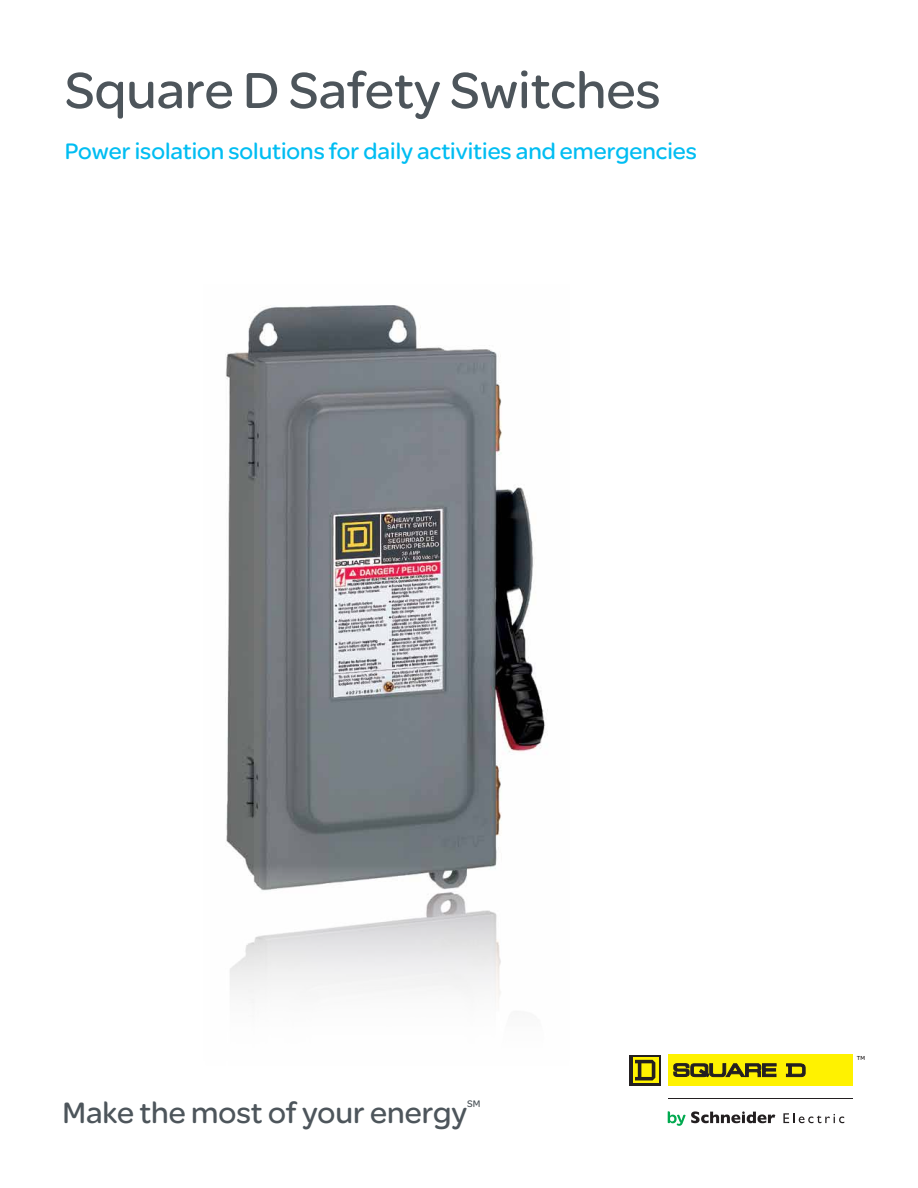
<style>
.page{position:relative;width:918px;height:1188px;background:#fff}
.page>*{position:absolute;margin:0;border:0;box-sizing:border-box;transform-origin:0 0}
.t1{font:54px "SE Optimist";color:#4d555b}
.t2{font:31.5px "SE Optimist";color:#4d555b}
.t3{font:24px "SE Optimist";color:#00bdf2}
.t4{font:10.2px "SE Optimist";color:#4d555b}
.t5{font:6.15px "SE Optimist";color:#231f20}
</style>
<div class="page">
<img style="left:226px;top:305px;width:319px;height:698px">
<svg style="left:668px;top:1111px;width:107px;height:15px"></svg>
<svg style="left:783px;top:1113px;width:61px;height:10px"></svg>
<hr style="left:668px;top:1098px;width:185px;height:1px;background:#231f20">
<div style="left:630px;top:1055px;width:31px;height:31px;background:#231f20"></div>
<svg style="left:633px;top:1057px;width:25px;height:26px"></svg>
<svg style="left:635px;top:1060px;width:20px;height:20px"></svg>
<div style="left:668px;top:1055px;width:185px;height:31px;background:#fff200"></div>
<svg style="left:674px;top:1063px;width:102px;height:14px"></svg>
<svg style="left:786px;top:1064px;width:19px;height:13px"></svg>
<h1 class="t1" style="left:65px;top:53px;width:597px">Square D Safety Switches</h1>
<p class="t3" style="left:65px;top:134px;width:634px">Power isolation solutions for daily activities and emergencies</p>
<h2 class="t2" style="left:63px;top:1091px;width:406px">Make the most of your energy</h2>
<p class="t4" style="left:467px;top:1096px;width:15px">SM</p>
<p class="t5" style="left:857px;top:1054px;width:10px">TM</p>
</div>
